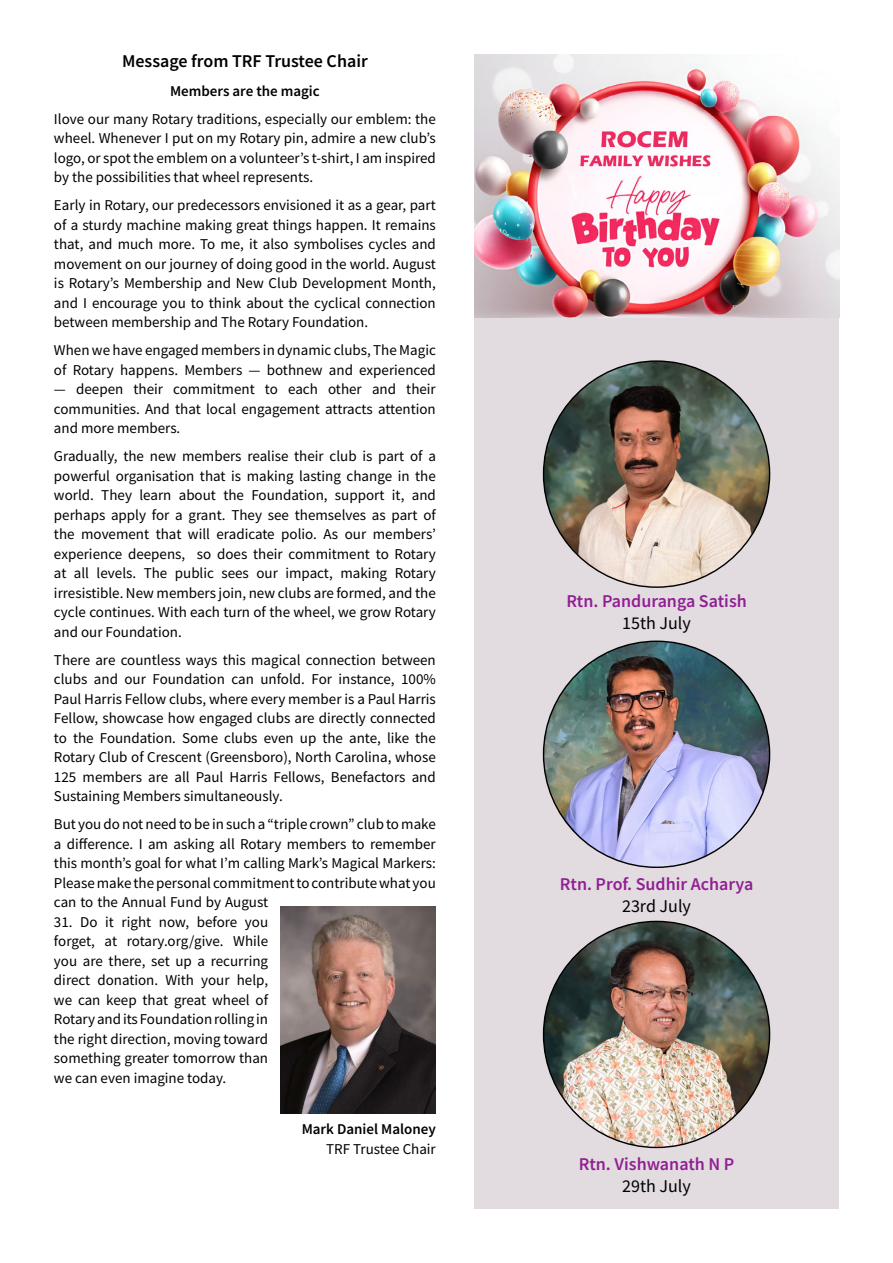
<style>
.page{position:relative;width:893px;height:1263px;background:#fff}
.page>*{position:absolute;margin:0;border:0;box-sizing:border-box;transform-origin:0 0}
.t1{font:600 18px "Source Sans Pro";color:#911f93}
.t2{font:600 18px "Source Sans Pro";color:#000}
.t3{font:18px "Source Sans Pro";color:#000}
.t4{font:15px/19.5px "Source Sans Pro";color:#000;text-align:justify}
.t5{font:600 15px "Source Sans Pro";color:#000}
</style>
<div class="page">
<div style="left:474px;top:54px;width:365px;height:1155px;background:#e2dce0"></div>
<img style="left:474px;top:54px;width:365px;height:264px">
<img style="left:544px;top:361px;width:226px;height:226px;border-radius:113px">
<img style="left:544px;top:641px;width:226px;height:226px;border-radius:113px">
<img style="left:544px;top:921px;width:226px;height:226px;border-radius:113px">
<img style="left:281px;top:907px;width:155px;height:207px">
<p class="t2" style="left:122px;top:50px;width:247px">Message from TRF Trustee Chair</p>
<p class="t5" style="left:170px;top:81px;width:151px">Members are the magic</p>
<p class="t4" style="left:54px;top:109px;width:383px">Ilove our many Rotary traditions, especially our emblem: the wheel. Whenever I put on my Rotary pin, admire a new club’s logo, or spot the emblem on a volunteer’s t-shirt, I am inspired by the possibilities that wheel represents.</p>
<p class="t4" style="left:54px;top:195px;width:383px">Early in Rotary, our predecessors envisioned it as a gear, part of a sturdy machine making great things happen. It remains that, and much more. To me, it also symbolises cycles and movement on our journey of doing good in the world. August is Rotary’s Membership and New Club Development Month, and I encourage you to think about the cyclical connection between membership and The Rotary Foundation.</p>
<p class="t4" style="left:54px;top:340px;width:383px">When we have engaged members in dynamic clubs, The Magic of Rotary happens. Members — bothnew and experienced</p>
<p class="t4" style="left:54px;top:379px;width:383px">— deepen their commitment to each other and their communities. And that local engagement attracts attention and more members.</p>
<p class="t4" style="left:54px;top:446px;width:383px">Gradually, the new members realise their club is part of a powerful organisation that is making lasting change in the world. They learn about the Foundation, support it, and perhaps apply for a grant. They see themselves as part of the movement that will eradicate polio. As our members’ experience deepens, so does their commitment to Rotary at all levels. The public sees our impact, making Rotary irresistible. New members join, new clubs are formed, and the cycle continues. With each turn of the wheel, we grow Rotary and our Foundation.</p>
<p class="t4" style="left:54px;top:650px;width:383px">There are countless ways this magical connection between clubs and our Foundation can unfold. For instance, 100% Paul Harris Fellow clubs, where every member is a Paul Harris Fellow, showcase how engaged clubs are directly connected to the Foundation. Some clubs even up the ante, like the Rotary Club of Crescent (Greensboro), North Carolina, whose 125 members are all Paul Harris Fellows, Benefactors and Sustaining Members simultaneously.</p>
<p class="t4" style="left:54px;top:814px;width:383px">But you do not need to be in such a “triple crown” club to make a difference. I am asking all Rotary members to remember this month’s goal for what I’m calling Mark’s Magical Markers:<br>Please make the personal commitment to contribute what you can to the Annual Fund by August</p>
<p class="t4" style="left:54px;top:912px;width:216px">31. Do it right now, before you forget, at rotary.org/give. While you are there, set up a recurring direct donation. With your help, we can keep that great wheel of Rotary and its Foundation rolling in the right direction, moving toward something greater tomorrow than we can even imagine today.</p>
<p class="t5" style="left:302px;top:1119px;width:136px">Mark Daniel Maloney</p>
<p class="t4" style="left:326px;top:1139px;width:111px">TRF Trustee Chair</p>
<p class="t1" style="left:566px;top:589px;width:182px">Rtn. Panduranga Satish</p>
<p class="t3" style="left:622px;top:611px;width:70px">15th July</p>
<p class="t1" style="left:560px;top:872px;width:195px">Rtn. Prof. Sudhir Acharya</p>
<p class="t3" style="left:622px;top:894px;width:70px">23rd July</p>
<p class="t1" style="left:579px;top:1152px;width:157px">Rtn. Vishwanath N P</p>
<p class="t3" style="left:622px;top:1174px;width:70px">29th July</p>
</div>
